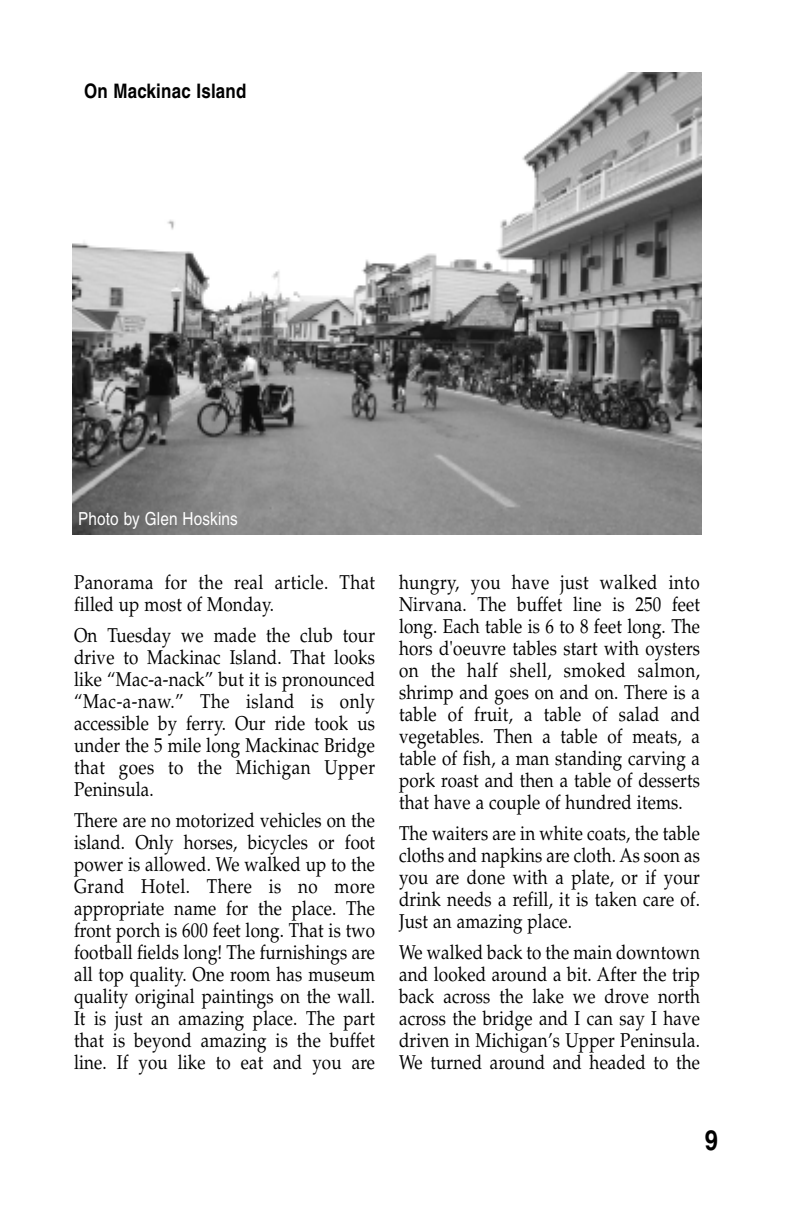
<style>
.page{position:relative;width:792px;height:1224px;background:#fff}
.page>*{position:absolute;margin:0;border:0;box-sizing:border-box;transform-origin:0 0}
.t1{font:700 28px "Helvetica";color:#000;scale:.85 1}
.t2{font:20px/22px "Palatino";letter-spacing:.01em;color:#000;text-align:justify;scale:.85 1}
.t3{font:700 20px "Helvetica";letter-spacing:.01em;color:#000;scale:.85 1}
.t4{font:18px "Helvetica";letter-spacing:.01em;color:#fff;scale:.85 1}
</style>
<div class="page">
<img style="left:72px;top:72px;width:630px;height:463px">
<p class="t3" style="left:84px;top:83px;width:193px">On Mackinac Island</p>
<p class="t4" style="left:78px;top:512px;width:190px">Photo by Glen Hoskins</p>
<p class="t2" style="left:74px;top:573px;width:356px">Panorama for the real article. That filled up most of Monday.</p>
<p class="t2" style="left:74px;top:626px;width:356px">On Tuesday we made the club tour drive to Mackinac Island. That looks like “Mac-a-nack” but it is pronounced “Mac-a-naw.” The island is only accessible by ferry. Our ride took us under the 5 mile long Mackinac Bridge that goes to the Michigan Upper Peninsula.</p>
<p class="t2" style="left:74px;top:811px;width:356px">There are no motorized vehicles on the island. Only horses, bicycles or foot power is allowed. We walked up to the Grand Hotel. There is no more appropriate name for the place. The front porch is 600 feet long. That is two football fields long! The furnishings are all top quality. One room has museum quality original paintings on the wall.<br>It is just an amazing place. The part that is beyond amazing is the buffet line. If you like to eat and you are</p>
<p class="t2" style="left:399px;top:573px;width:356px">hungry, you have just walked into Nirvana. The buffet line is 250 feet long. Each table is 6 to 8 feet long. The hors d'oeuvre tables start with oysters on the half shell, smoked salmon, shrimp and goes on and on. There is a table of fruit, a table of salad and vegetables. Then a table of meats, a table of fish, a man standing carving a pork roast and then a table of desserts that have a couple of hundred items.</p>
<p class="t2" style="left:399px;top:824px;width:356px">The waiters are in white coats, the table cloths and napkins are cloth. As soon as you are done with a plate, or if your drink needs a refill, it is taken care of.<br>Just an amazing place.</p>
<p class="t2" style="left:399px;top:943px;width:356px">We walked back to the main downtown and looked around a bit. After the trip back across the lake we drove north across the bridge and I can say I have driven in Michigan’s Upper Peninsula.<br>We turned around and headed to the</p>
<h1 class="t1" style="left:705px;top:1129px;width:17px">9</h1>
</div>
